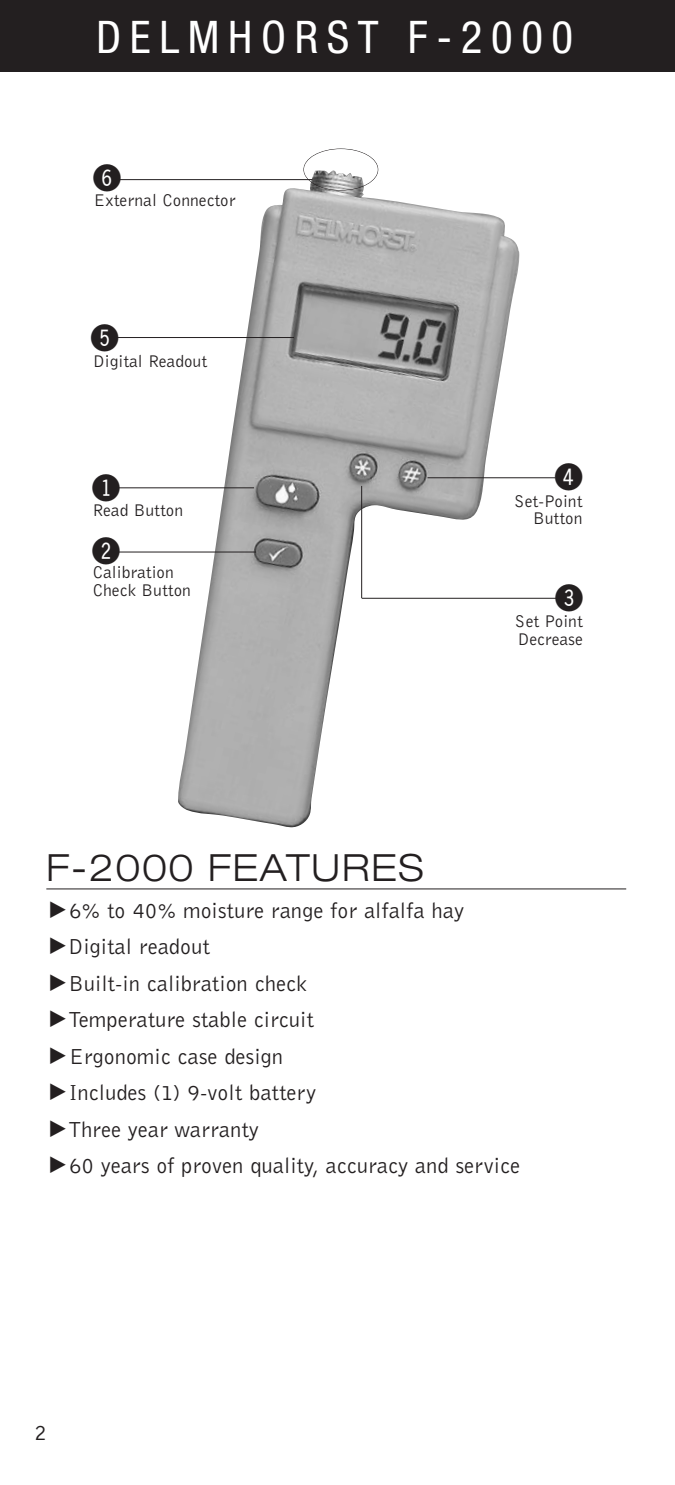
<style>
.page{position:relative;width:675px;height:1485px;background:#fff}
.page>*{position:absolute;margin:0;border:0;box-sizing:border-box;transform-origin:0 0}
.t1{font:condensed 45px "Helvetica Neue";letter-spacing:.19em;color:#fff}
.t2{font:300 expanded 37.5px "Helvetica Neue";letter-spacing:.04em;color:#231f20}
.t3{font:35px "Double Digits Round";color:#231f20}
.t4{font:22.5px/36.5px "Bell Gothic BT";color:#231f20}
.t5{font:17.5px/17.5px "Bell Gothic BT";color:#231f20}
</style>
<div class="page">
<img style="left:178px;top:169px;width:342px;height:659px">
<hr style="left:361px;top:486px;width:1px;height:112px;background:#231f20">
<hr style="left:46px;top:889px;width:580px;height:1px;background:#231f20">
<hr style="left:116px;top:337px;width:178px;height:1px;background:#231f20">
<div style="left:303px;top:149px;width:75px;height:42px;border:1px solid #231f20;border-radius:50%"></div>
<hr style="left:116px;top:487px;width:138px;height:1px;background:#231f20">
<hr style="left:428px;top:477px;width:128px;height:1px;background:#231f20">
<hr style="left:362px;top:598px;width:194px;height:1px;background:#231f20">
<hr style="left:117px;top:552px;width:139px;height:1px;background:#231f20">
<hr style="left:117px;top:179px;width:196px;height:1px;background:#231f20">
<div style="left:0;top:0;width:675px;height:72px;background:#231f20"></div>
<h1 class="t1" style="left:96px;top:21px;width:479px">DELMHORST F-2000</h1>
<h3 class="t3" style="left:93px;top:164px;width:29px">^</h3>
<p class="t5" style="left:93px;top:192px;width:144px">External Connector</p>
<h3 class="t3" style="left:91px;top:325px;width:29px">%</h3>
<p class="t5" style="left:94px;top:354px;width:115px">Digital Readout</p>
<h3 class="t3" style="left:93px;top:474px;width:29px">!</h3>
<p class="t5" style="left:93px;top:502px;width:92px">Read Button</p>
<h3 class="t3" style="left:92px;top:537px;width:29px">@</h3>
<p class="t5" style="left:93px;top:565px;width:100px">Calibration<br>Check Button</p>
<h3 class="t3" style="left:555px;top:463px;width:29px">$</h3>
<p class="t5" style="left:514px;top:493px;width:70px;text-align:right">Set-Point<br>Button</p>
<h3 class="t3" style="left:556px;top:584px;width:29px">#</h3>
<p class="t5" style="left:515px;top:614px;width:69px">Set Point<br>Decrease</p>
<h2 class="t2" style="left:46px;top:854px;width:379px">F-2000 FEATURES</h2>
<p class="t4" style="left:69px;top:893px;width:453px">6% to 40% moisture range for alfalfa hay<br>Digital readout<br>Built-in calibration check<br>Temperature stable circuit<br>Ergonomic case design<br>Includes (1) 9-volt battery<br>Three year warranty<br>60 years of proven quality, accuracy and service</p>
<p class="t4" style="left:34px;top:1416px;width:14px">2</p>
</div>
